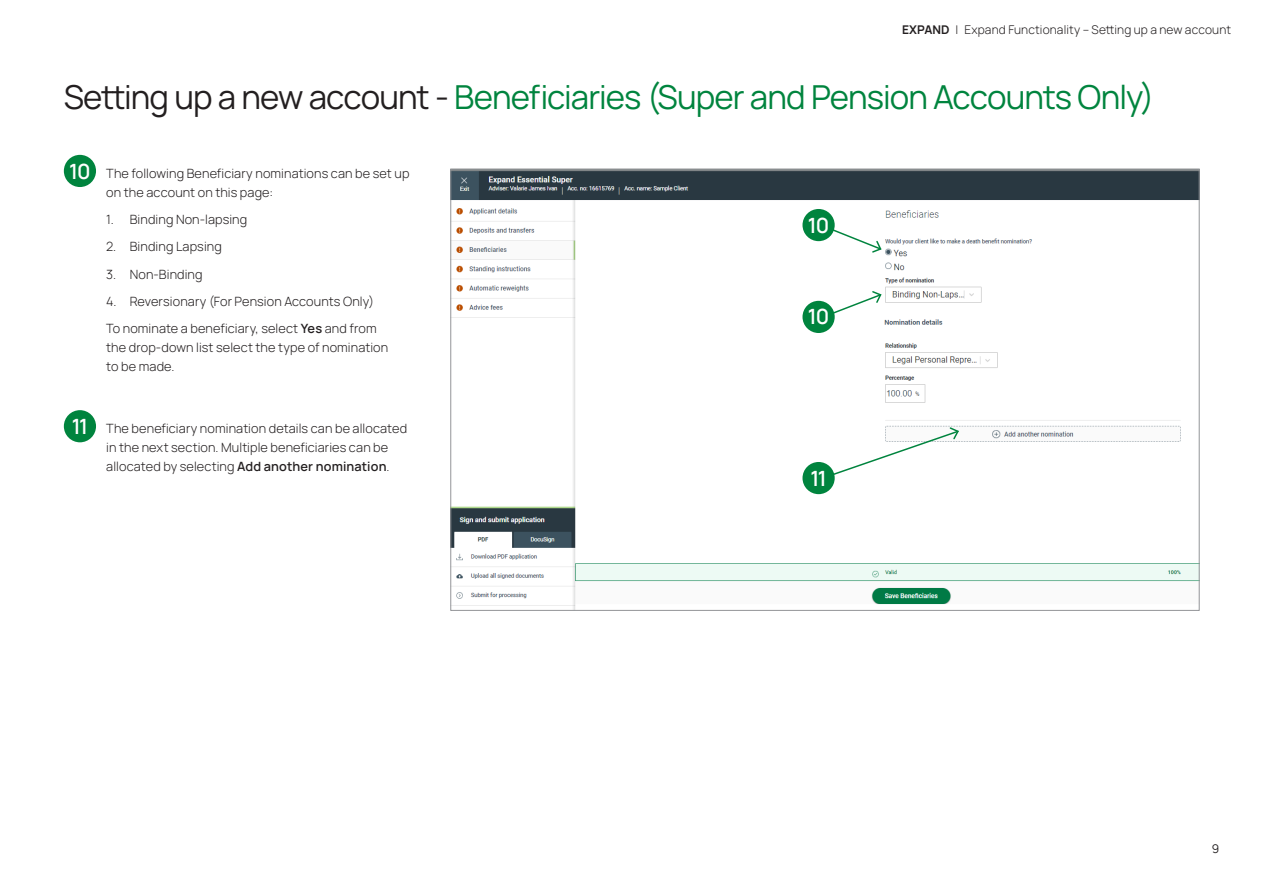
<style>
.page{position:relative;width:1263px;height:893px;background:#fff}
.page>*{position:absolute;margin:0;border:0;box-sizing:border-box;transform-origin:0 0}
._00A_Internal_header{font:33px "Manrope";letter-spacing:-.03em;color:#00843e}
._01_Subhead_1{font:600 21px "Manrope";letter-spacing:-.04em;color:#fff}
._08_Body_Text_Indent{font:300 12.75px/18.8px "Manrope";letter-spacing:.01em;color:#231f20}
._01_Subhead_1-2{font:300 12.75px/18.8px "Manrope";letter-spacing:.01em;color:#231f20}
._07b_Body_numbered_indents{font:300 12.75px/18.8px "Manrope";letter-spacing:.01em;color:#231f20}
.t1{font:300 12px "Manrope";letter-spacing:.01em;color:#231f20}
.t2{font:12px "Manrope";color:#231f20}
.s1{font-weight:700}
.s2{color:#231f20}
.s3{font-weight:600}
</style>
<div class="page">
<img style="left:453px;top:171px;width:744px;height:438px">
<div style="left:64px;top:155px;width:32px;height:32px;background:#00843e;border-radius:50%"></div>
<div style="left:64px;top:410px;width:32px;height:32px;background:#00843e;border-radius:50%"></div>
<div style="left:802px;top:209px;width:33px;height:32px;background:#00843e;border-radius:50%"></div>
<div style="left:802px;top:301px;width:33px;height:32px;background:#00843e;border-radius:50%"></div>
<div style="left:802px;top:462px;width:33px;height:32px;background:#00843e;border-radius:50%"></div>
<svg style="left:828px;top:227px;width:54px;height:27px"></svg>
<svg style="left:828px;top:290px;width:54px;height:26px"></svg>
<svg style="left:827px;top:426px;width:133px;height:52px"></svg>
<p class="t1" style="left:902px;top:21px;width:331px"><span class="s1">EXPAND</span> | Expand Functionality – Setting up a new account</p>
<p class="_00A_Internal_header" style="left:64px;top:74px;width:1092px"><span class="s2">Setting up a new account -</span> Beneficiaries (Super and Pension Accounts Only)</p>
<p class="_01_Subhead_1" style="left:69px;top:156px;width:23px">10</p>
<p class="_07b_Body_numbered_indents" style="left:106px;top:163px;width:305px">The following Beneficiary nominations can be set up on the account on this page:</p>
<p class="_08_Body_Text_Indent" style="left:106px;top:209px;width:143px">1. Binding Non-lapsing</p>
<p class="_08_Body_Text_Indent" style="left:106px;top:237px;width:117px">2. Binding Lapsing</p>
<p class="_08_Body_Text_Indent" style="left:106px;top:264px;width:98px">3. Non-Binding</p>
<p class="_08_Body_Text_Indent" style="left:106px;top:291px;width:269px">4. Reversionary (For Pension Accounts Only)</p>
<p class="_08_Body_Text_Indent" style="left:106px;top:318px;width:283px">To nominate a beneficiary, select <span class="s3">Yes</span> and from the drop-down list select the type of nomination to be made.</p>
<p class="_01_Subhead_1" style="left:72px;top:411px;width:18px">11</p>
<p class="_01_Subhead_1-2" style="left:106px;top:419px;width:302px">The beneficiary nomination details can be allocated in the next section. Multiple beneficiaries can be allocated by selecting <span class="s3">Add another nomination</span>.</p>
<p class="_01_Subhead_1" style="left:808px;top:210px;width:23px">10</p>
<p class="_01_Subhead_1" style="left:808px;top:302px;width:23px">10</p>
<p class="_01_Subhead_1" style="left:810px;top:463px;width:18px">11</p>
<p class="t2" style="left:1212px;top:840px;width:9px">9</p>
</div>
